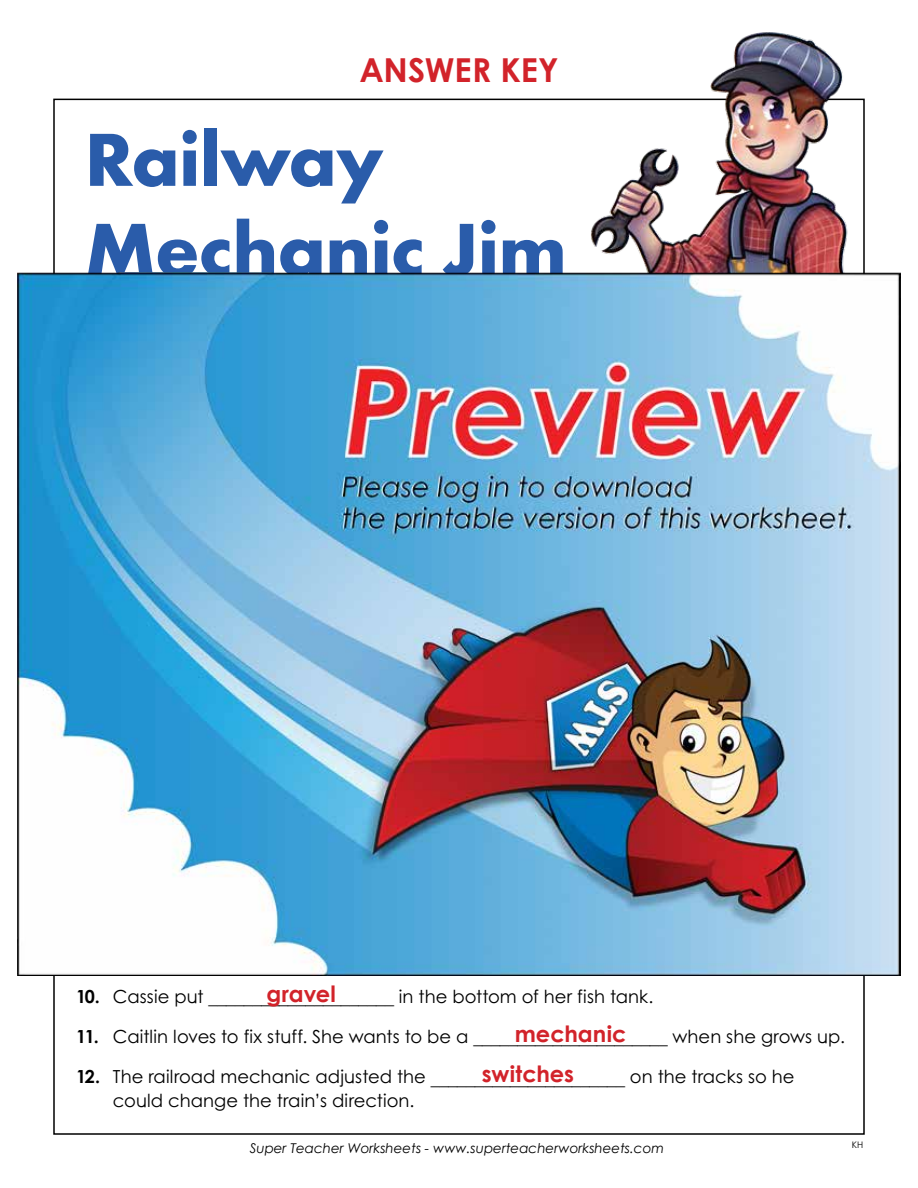
<style>
.page{position:relative;width:918px;height:1188px;background:#fff}
.page>*{position:absolute;margin:0;border:0;box-sizing:border-box;transform-origin:0 0}
.t1{font:700 78px/90px "Aharoni";letter-spacing:-.005em;color:#2a5caa}
.t2{font:700 33px "Century Gothic 2";letter-spacing:-.005em;color:#d2232a}
.t3{font:700 22.5px/40.3px "Century STW4";letter-spacing:.005em;color:#d2232a}
.t4{font:18px/24px "Century STW4";letter-spacing:.005em;color:#000}
.t5{font:italic 13.5px "Century Gothic 2";color:#000}
.t6{font:9px "Century Gothic 2";color:#000}
.s1{font-weight:700}
</style>
<div class="page">
<img style="left:589px;top:32px;width:264px;height:240px">
<img style="left:17px;top:272px;width:884px;height:704px">
<h2 class="t2" style="left:359px;top:45px;width:201px">ANSWER KEY</h2>
<h1 class="t1" style="left:85px;top:122px;width:484px">Railway<br>Mechanic Jim</h1>
<p class="t3" style="left:267px;top:972px;width:71px">gravel</p>
<p class="t4" style="left:76px;top:984px;width:579px"><span class="s1">10.</span> Cassie put _____________________ in the bottom of her fish tank.</p>
<p class="t4" style="left:76px;top:1024px;width:770px"><span class="s1">11.</span> Caitlin loves to fix stuff. She wants to be a ______________________ when she grows up.</p>
<p class="t4" style="left:113px;top:1064px;width:683px;text-indent:-37px"><span class="s1">12.</span> The railroad mechanic adjusted the ______________________ on the tracks so he could change the train’s direction.</p>
<p class="t3" style="left:482px;top:1013px;width:146px;text-indent:33px">mechanic switches</p>
<p class="t5" style="left:250px;top:1139px;width:416px">Super Teacher Worksheets - www.superteacherworksheets.com</p>
<p class="t6" style="left:852px;top:1138px;width:13px">KH</p>
</div>
